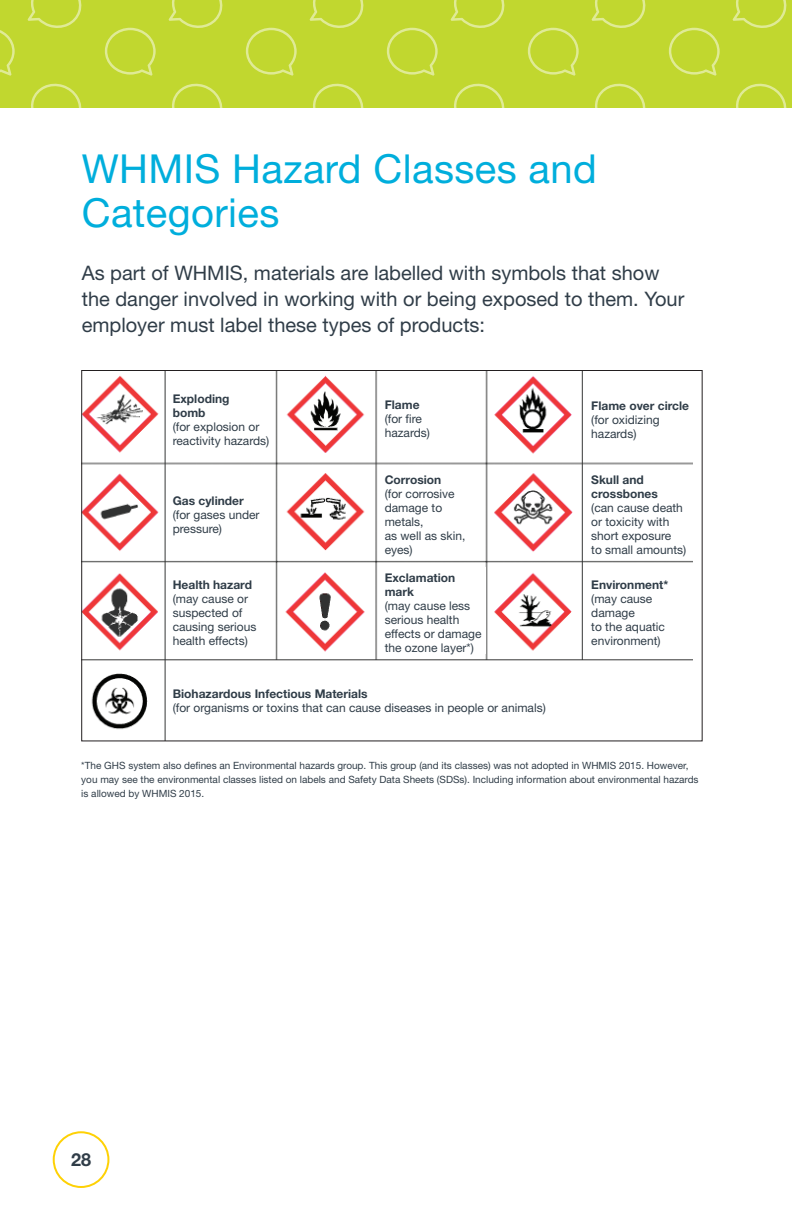
<style>
.page{position:relative;width:792px;height:1224px;background:#fff}
.page>*{position:absolute;margin:0;border:0;box-sizing:border-box;transform-origin:0 0}
.t1{font:40px/44px "Helvetica Neue LT Std";letter-spacing:.01em;color:#00aedc}
.t2{font:20px/26px "Helvetica Neue LT Std";color:#303d48}
.t3{font:700 18px "Helvetica Neue LT Std";color:#303d48}
.t4{font:12px/14px "Helvetica Neue LT Std";color:#303d48}
.t5{font:700 12px/14px "Helvetica Neue LT Std";color:#303d48}
.t6{font:10px/14px "Helvetica Neue LT Std";color:#303d48}
</style>
<div class="page">
<div style="left:53px;top:1131px;width:56px;height:57px;border:2px solid #fed105;border-radius:50%"></div>
<img style="left:83px;top:372px;width:609px;height:367px">
<div style="left:173px;top:383px;width:97px;height:63px;background:#fff"></div>
<div style="left:385px;top:390px;width:97px;height:62px;background:#fff"></div>
<div style="left:588px;top:470px;width:106px;height:87px;background:#fff"></div>
<div style="left:586px;top:377px;width:112px;height:81px;background:#fff"></div>
<div style="left:382px;top:470px;width:102px;height:87px;background:#fff"></div>
<div style="left:169px;top:569px;width:99px;height:87px;background:#fff"></div>
<div style="left:171px;top:470px;width:99px;height:87px;background:#fff"></div>
<div style="left:387px;top:567px;width:99px;height:87px;background:#fff"></div>
<div style="left:586px;top:569px;width:108px;height:87px;background:#fff"></div>
<div style="left:169px;top:674px;width:349px;height:57px;background:#fff"></div>
<div style="left:0;top:0;width:792px;height:108px;background:#c1d72f"></div>
<h1 class="t1" style="left:82px;top:146px;width:517px">WHMIS Hazard Classes and<br>Categories</h1>
<h2 class="t2" style="left:82px;top:260px;width:604px">As part of WHMIS, materials are labelled with symbols that show the danger involved in working with or being exposed to them. Your employer must label these types of products:</h2>
<p class="t5" style="left:173px;top:391px;width:58px">Exploding bomb</p>
<p class="t4" style="left:173px;top:419px;width:98px">(for explosion or reactivity hazards)</p>
<p class="t5" style="left:173px;top:494px;width:73px">Gas cylinder</p>
<p class="t4" style="left:173px;top:508px;width:88px">(for gases under pressure)</p>
<p class="t5" style="left:173px;top:577px;width:81px">Health hazard</p>
<p class="t4" style="left:173px;top:592px;width:85px">(may cause or suspected of causing serious health effects)</p>
<p class="t5" style="left:385px;top:398px;width:36px">Flame</p>
<p class="t4" style="left:385px;top:412px;width:47px">(for fire hazards)</p>
<p class="t5" style="left:385px;top:473px;width:58px">Corrosion</p>
<p class="t4" style="left:385px;top:487px;width:82px">(for corrosive damage to metals,<br>as well as skin, eyes)</p>
<p class="t5" style="left:385px;top:570px;width:72px">Exclamation mark</p>
<p class="t4" style="left:385px;top:598px;width:98px">(may cause less serious health effects or damage the ozone layer*)</p>
<p class="t5" style="left:173px;top:686px;width:196px">Biohazardous Infectious Materials</p>
<p class="t4" style="left:173px;top:700px;width:375px">(for organisms or toxins that can cause diseases in people or animals)</p>
<p class="t5" style="left:591px;top:398px;width:99px">Flame over circle</p>
<p class="t4" style="left:591px;top:412px;width:70px">(for oxidizing hazards)</p>
<p class="t5" style="left:591px;top:473px;width:68px">Skull and crossbones</p>
<p class="t4" style="left:591px;top:501px;width:97px">(can cause death or toxicity with short exposure<br>to small amounts)</p>
<p class="t5" style="left:591px;top:577px;width:79px">Environment*</p>
<p class="t4" style="left:591px;top:592px;width:75px">(may cause damage<br>to the aquatic environment)</p>
<p class="t6" style="left:81px;top:758px;width:619px">*The GHS system also defines an Environmental hazards group. This group (and its classes) was not adopted in WHMIS 2015. However, you may see the environmental classes listed on labels and Safety Data Sheets (SDSs). Including information about environmental hazards is allowed by WHMIS 2015.</p>
<h3 class="t3" style="left:71px;top:1149px;width:22px">28</h3>
</div>
